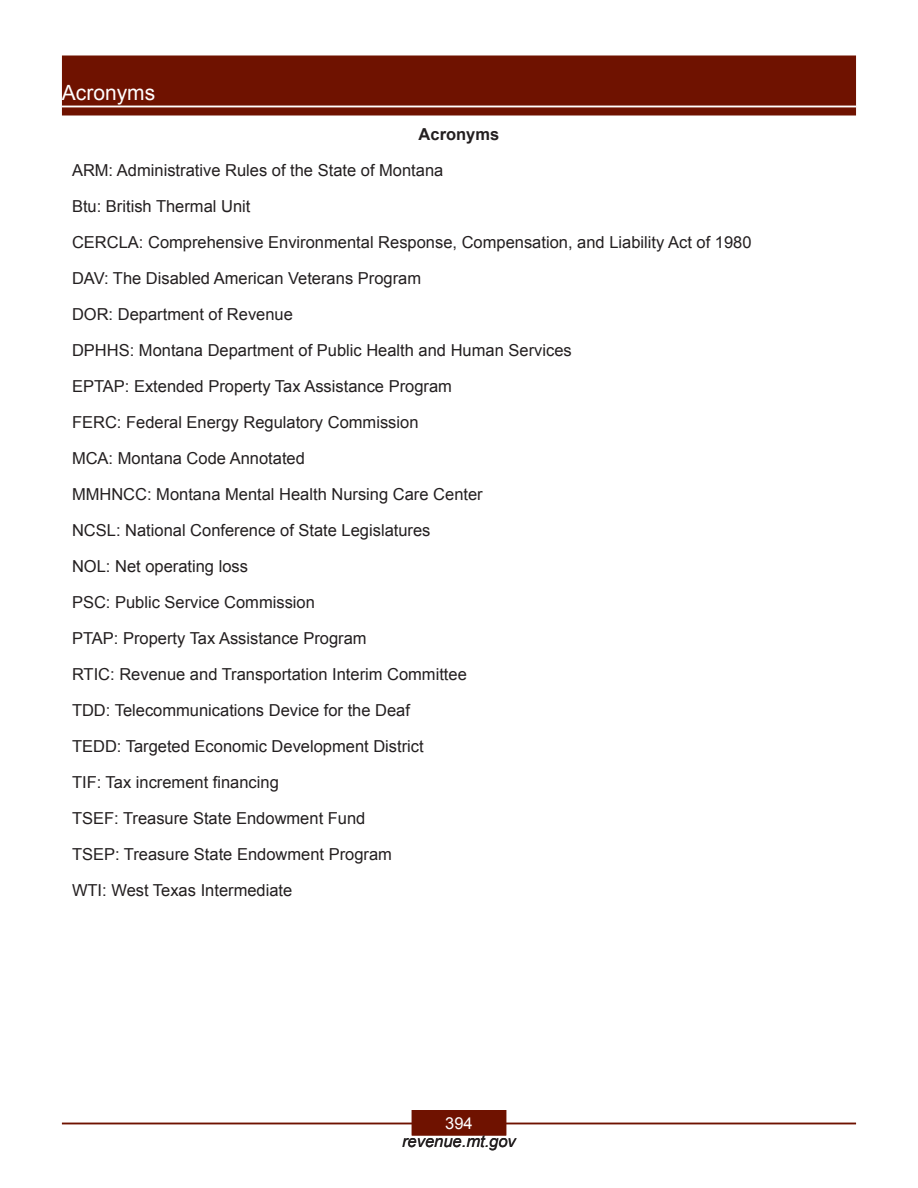
<style>
.page{position:relative;width:918px;height:1188px;background:#fff}
.page>*{position:absolute;margin:0;border:0;box-sizing:border-box;transform-origin:0 0}
.t_of_c_sub_acronymn{font:21px "Arial";color:#fff}
.No_Spacing_wrd_37{font:16.5px "Arial";color:#231f20}
.t1{font:italic 16.5px "Arial";color:#231f20}
.No_Spacing_wrd_37-2{font:700 16.5px "Arial";color:#231f20}
.t2{font:16.5px "Arial";color:#fff}
</style>
<div class="page">
<div style="left:62px;top:56px;width:794px;height:60px;background:#6f1200;border:2px solid #6f1200"></div>
<hr style="left:62px;top:1123px;width:794px;height:1px;background:#6f1200">
<div style="left:412px;top:1111px;width:94px;height:24px;background:#6f1200"></div>
<div style="left:412px;top:1110px;width:94px;height:26px;border:2px solid #6f1200"></div>
<hr style="left:62px;top:106px;width:794px;height:1px;background:#fff">
<p class="t_of_c_sub_acronymn" style="left:62px;top:79px;width:95px">Acronyms</p>
<p class="No_Spacing_wrd_37-2" style="left:419px;top:123px;width:82px">Acronyms</p>
<p class="No_Spacing_wrd_37" style="left:72px;top:159px;width:373px">ARM: Administrative Rules of the State of Montana</p>
<p class="No_Spacing_wrd_37" style="left:72px;top:195px;width:180px">Btu: British Thermal Unit</p>
<p class="No_Spacing_wrd_37" style="left:72px;top:231px;width:681px">CERCLA: Comprehensive Environmental Response, Compensation, and Liability Act of 1980</p>
<p class="No_Spacing_wrd_37" style="left:72px;top:267px;width:351px">DAV: The Disabled American Veterans Program</p>
<p class="No_Spacing_wrd_37" style="left:72px;top:303px;width:223px">DOR: Department of Revenue</p>
<p class="No_Spacing_wrd_37" style="left:72px;top:339px;width:501px">DPHHS: Montana Department of Public Health and Human Services</p>
<p class="No_Spacing_wrd_37" style="left:72px;top:375px;width:381px">EPTAP: Extended Property Tax Assistance Program</p>
<p class="No_Spacing_wrd_37" style="left:72px;top:411px;width:348px">FERC: Federal Energy Regulatory Commission</p>
<p class="No_Spacing_wrd_37" style="left:72px;top:447px;width:234px">MCA: Montana Code Annotated</p>
<p class="No_Spacing_wrd_37" style="left:72px;top:483px;width:412px">MMHNCC: Montana Mental Health Nursing Care Center</p>
<p class="No_Spacing_wrd_37" style="left:72px;top:519px;width:360px">NCSL: National Conference of State Legislatures</p>
<p class="No_Spacing_wrd_37" style="left:72px;top:555px;width:178px">NOL: Net operating loss</p>
<p class="No_Spacing_wrd_37" style="left:72px;top:591px;width:244px">PSC: Public Service Commission</p>
<p class="No_Spacing_wrd_37" style="left:72px;top:627px;width:296px">PTAP: Property Tax Assistance Program</p>
<p class="No_Spacing_wrd_37" style="left:72px;top:663px;width:396px">RTIC: Revenue and Transportation Interim Committee</p>
<p class="No_Spacing_wrd_37" style="left:72px;top:699px;width:340px">TDD: Telecommunications Device for the Deaf</p>
<p class="No_Spacing_wrd_37" style="left:72px;top:735px;width:353px">TEDD: Targeted Economic Development District</p>
<p class="No_Spacing_wrd_37" style="left:72px;top:771px;width:208px">TIF: Tax increment financing</p>
<p class="No_Spacing_wrd_37" style="left:72px;top:807px;width:295px">TSEF: Treasure State Endowment Fund</p>
<p class="No_Spacing_wrd_37" style="left:72px;top:843px;width:322px">TSEP: Treasure State Endowment Program</p>
<p class="No_Spacing_wrd_37" style="left:72px;top:879px;width:222px">WTI: West Texas Intermediate</p>
<p class="t2" style="left:445px;top:1112px;width:29px">394</p>
<p class="t1" style="left:402px;top:1130px;width:115px">revenue.mt.gov</p>
</div>
